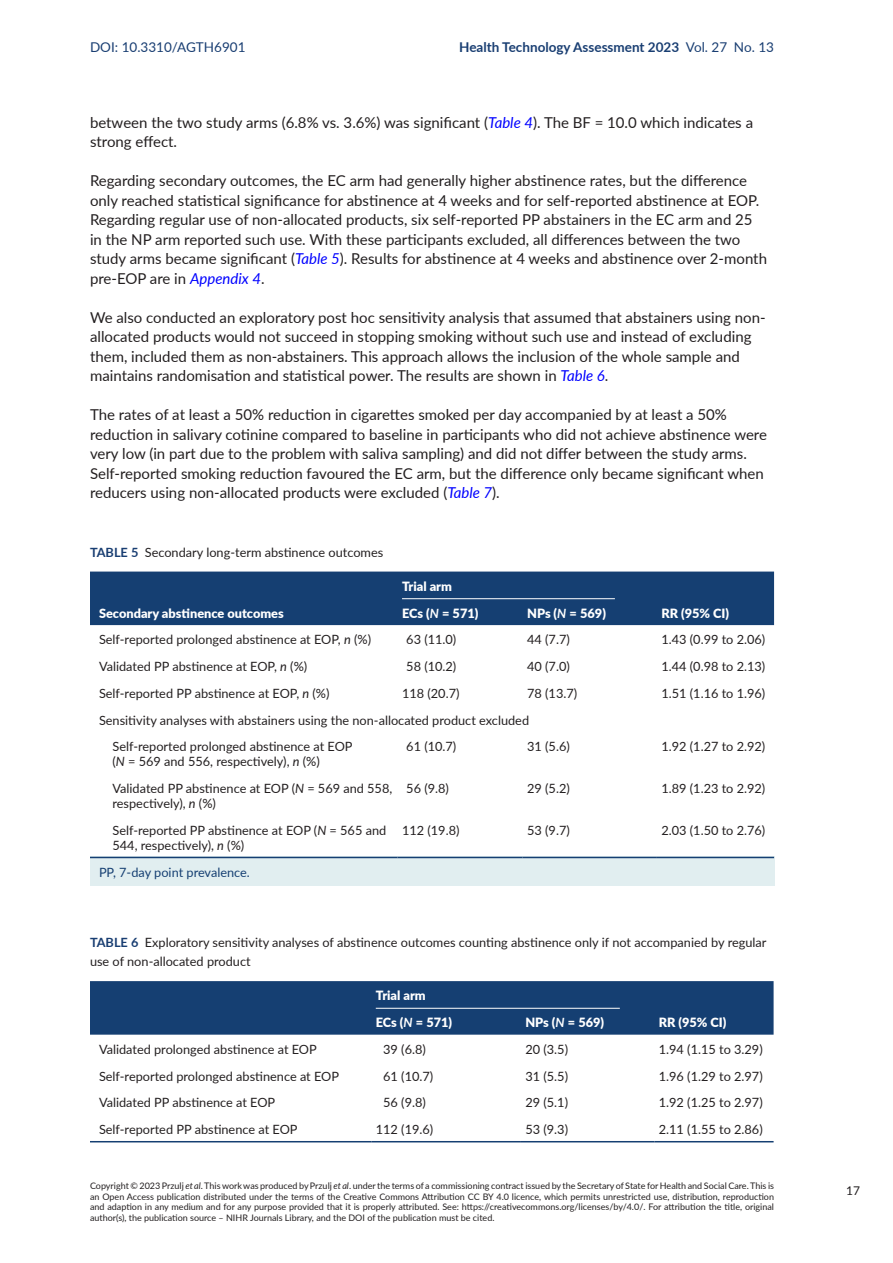
<style>
.page{position:relative;width:893px;height:1263px;background:#fff}
.page>*{position:absolute;margin:0;border:0;box-sizing:border-box;transform-origin:0 0}
.t1{font:15px/19.5px "Lato";color:#231f20}
.t2{font:700 13.5px "Lato";color:#193e72}
.t3{font:13.5px "Lato";color:#193e72}
.t4{font:12.75px/15px "Lato";color:#231f20}
.t5{font:900 12.75px/26.7px "Lato";color:#fff}
.t6{font:12.75px "Lato";color:#153f72}
.t7{font:12px "Lato";color:#231f20}
.t8{font:9px/10.5px "Lato";color:#231f20;text-align:justify}
.s1{font-weight:400}
.s2{font-style:italic;color:#00f}
.s3{font-weight:700;color:#193e72}
.s4{font-weight:700;font-style:italic}
.s5{font-style:italic}
</style>
<div class="page">
<div style="left:90px;top:856px;width:684px;height:29px;background:#e1eef0"></div>
<div style="left:90px;top:572px;width:684px;height:53px;background:#153f72"></div>
<hr style="left:90px;top:857px;width:308px;height:1px;background:#153f72">
<hr style="left:398px;top:857px;width:125px;height:1px;background:#153f72">
<hr style="left:523px;top:857px;width:134px;height:1px;background:#153f72">
<hr style="left:657px;top:857px;width:117px;height:1px;background:#153f72">
<hr style="left:402px;top:598px;width:213px;height:1px;background:#fff">
<div style="left:90px;top:981px;width:684px;height:54px;background:#153f72"></div>
<hr style="left:90px;top:1141px;width:281px;height:1px;background:#153f72">
<hr style="left:371px;top:1141px;width:150px;height:1px;background:#153f72">
<hr style="left:521px;top:1141px;width:133px;height:1px;background:#153f72">
<hr style="left:654px;top:1141px;width:120px;height:1px;background:#153f72">
<hr style="left:376px;top:1008px;width:244px;height:1px;background:#fff">
<p class="t3" style="left:90px;top:37px;width:157px">DOI: 10.3310/AGTH6901</p>
<p class="t2" style="left:459px;top:37px;width:316px">Health Technology Assessment 2023 <span class="s1">Vol. 27 No. 13</span></p>
<p class="t1" style="left:90px;top:112px;width:665px">between the two study arms (6.8% vs. 3.6%) was significant (<span class="s2">Table 4</span>). The BF = 10.0 which indicates a strong effect.</p>
<p class="t1" style="left:90px;top:170px;width:678px">Regarding secondary outcomes, the EC arm had generally higher abstinence rates, but the difference only reached statistical significance for abstinence at 4 weeks and for self-reported abstinence at EOP.<br>Regarding regular use of non-allocated products, six self-reported PP abstainers in the EC arm and 25 in the NP arm reported such use. With these participants excluded, all differences between the two study arms became significant (<span class="s2">Table 5</span>). Results for abstinence at 4 weeks and abstinence over 2-month pre-EOP are in <span class="s2">Appendix 4</span>.</p>
<p class="t1" style="left:90px;top:307px;width:677px">We also conducted an exploratory post hoc sensitivity analysis that assumed that abstainers using non&shy;allocated products would not succeed in stopping smoking without such use and instead of excluding them, included them as non-abstainers. This approach allows the inclusion of the whole sample and maintains randomisation and statistical power. The results are shown in <span class="s2">Table 6</span>.</p>
<p class="t1" style="left:90px;top:404px;width:678px">The rates of at least a 50% reduction in cigarettes smoked per day accompanied by at least a 50% reduction in salivary cotinine compared to baseline in participants who did not achieve abstinence were very low (in part due to the problem with saliva sampling) and did not differ between the study arms.<br>Self-reported smoking reduction favoured the EC arm, but the difference only became significant when reducers using non-allocated products were excluded (<span class="s2">Table 7</span>).</p>
<p class="t4" style="left:90px;top:544px;width:295px"><span class="s3">TABLE 5</span> Secondary long-term abstinence outcomes</p>
<p class="t5" style="left:402px;top:572px;width:52px">Trial arm</p>
<p class="t5" style="left:99px;top:599px;width:186px">Secondary abstinence outcomes</p>
<p class="t5" style="left:402px;top:599px;width:78px">ECs (<span class="s4">N</span> = 571)</p>
<p class="t5" style="left:527px;top:599px;width:80px">NPs (<span class="s4">N</span> = 569)</p>
<p class="t5" style="left:661px;top:599px;width:69px">RR (95% CI)</p>
<p class="t4" style="left:99px;top:632px;width:274px">Self-reported prolonged abstinence at EOP, <span class="s5">n</span> (%)</p>
<p class="t4" style="left:406px;top:632px;width:52px">63 (11.0)</p>
<p class="t4" style="left:527px;top:632px;width:44px">44 (7.7)</p>
<p class="t4" style="left:661px;top:632px;width:105px">1.43 (0.99 to 2.06)</p>
<p class="t4" style="left:99px;top:658px;width:210px">Validated PP abstinence at EOP, <span class="s5">n</span> (%)</p>
<p class="t4" style="left:406px;top:658px;width:52px">58 (10.2)</p>
<p class="t4" style="left:527px;top:658px;width:44px">40 (7.0)</p>
<p class="t4" style="left:661px;top:658px;width:105px">1.44 (0.98 to 2.13)</p>
<p class="t4" style="left:99px;top:685px;width:232px">Self-reported PP abstinence at EOP, <span class="s5">n</span> (%)</p>
<p class="t4" style="left:402px;top:685px;width:59px">118 (20.7)</p>
<p class="t4" style="left:527px;top:685px;width:52px">78 (13.7)</p>
<p class="t4" style="left:661px;top:685px;width:105px">1.51 (1.16 to 1.96)</p>
<p class="t4" style="left:112px;top:706px;width:418px;line-height:26.7px;text-indent:-14px">Sensitivity analyses with abstainers using the non-allocated product excluded<br>Self-reported prolonged abstinence at EOP</p>
<p class="t4" style="left:112px;top:754px;width:209px">(<span class="s5">N</span> = 569 and 556, respectively), <span class="s5">n</span> (%)</p>
<p class="t4" style="left:406px;top:739px;width:52px">61 (10.7)</p>
<p class="t4" style="left:527px;top:739px;width:44px">31 (5.6)</p>
<p class="t4" style="left:661px;top:739px;width:105px">1.92 (1.27 to 2.92)</p>
<p class="t4" style="left:112px;top:780px;width:281px">Validated PP abstinence at EOP (<span class="s5">N</span> = 569 and 558, respectively), <span class="s5">n</span> (%)</p>
<p class="t4" style="left:406px;top:780px;width:44px">56 (9.8)</p>
<p class="t4" style="left:527px;top:780px;width:44px">29 (5.2)</p>
<p class="t4" style="left:661px;top:780px;width:105px">1.89 (1.23 to 2.92)</p>
<p class="t4" style="left:112px;top:822px;width:275px">Self-reported PP abstinence at EOP (<span class="s5">N</span> = 565 and<br>544, respectively), <span class="s5">n</span> (%)</p>
<p class="t4" style="left:402px;top:822px;width:59px">112 (19.8)</p>
<p class="t4" style="left:527px;top:822px;width:44px">53 (9.7)</p>
<p class="t4" style="left:661px;top:822px;width:105px">2.03 (1.50 to 2.76)</p>
<p class="t6" style="left:99px;top:863px;width:152px">PP, 7-day point prevalence.</p>
<p class="t4" style="left:90px;top:932px;width:678px;line-height:19.5px"><span class="s3">TABLE 6</span> Exploratory sensitivity analyses of abstinence outcomes counting abstinence only if not accompanied by regular use of non-allocated product</p>
<p class="t5" style="left:376px;top:982px;width:78px">Trial arm<br>ECs (<span class="s4">N</span> = 571)</p>
<p class="t5" style="left:525px;top:1008px;width:80px">NPs (<span class="s4">N</span> = 569)</p>
<p class="t5" style="left:659px;top:1008px;width:69px">RR (95% CI)</p>
<p class="t4" style="left:99px;top:1041px;width:219px">Validated prolonged abstinence at EOP</p>
<p class="t4" style="left:383px;top:1041px;width:44px">39 (6.8)</p>
<p class="t4" style="left:525px;top:1041px;width:44px">20 (3.5)</p>
<p class="t4" style="left:659px;top:1041px;width:105px">1.94 (1.15 to 3.29)</p>
<p class="t4" style="left:99px;top:1068px;width:242px">Self-reported prolonged abstinence at EOP</p>
<p class="t4" style="left:383px;top:1068px;width:52px">61 (10.7)</p>
<p class="t4" style="left:525px;top:1068px;width:44px">31 (5.5)</p>
<p class="t4" style="left:659px;top:1068px;width:105px">1.96 (1.29 to 2.97)</p>
<p class="t4" style="left:99px;top:1095px;width:178px">Validated PP abstinence at EOP</p>
<p class="t4" style="left:383px;top:1095px;width:44px">56 (9.8)</p>
<p class="t4" style="left:525px;top:1095px;width:44px">29 (5.1)</p>
<p class="t4" style="left:659px;top:1095px;width:105px">1.92 (1.25 to 2.97)</p>
<p class="t4" style="left:99px;top:1121px;width:200px">Self-reported PP abstinence at EOP</p>
<p class="t4" style="left:376px;top:1121px;width:59px">112 (19.6)</p>
<p class="t4" style="left:525px;top:1121px;width:44px">53 (9.3)</p>
<p class="t4" style="left:659px;top:1121px;width:105px">2.11 (1.55 to 2.86)</p>
<p class="t8" style="left:90px;top:1180px;width:685px">Copyright © 2023 Przulj <span class="s5">et al</span>. This work was produced by Przulj <span class="s5">et al</span>. under the terms of a commissioning contract issued by the Secretary of State for Health and Social Care. This is an Open Access publication distributed under the terms of the Creative Commons Attribution CC BY 4.0 licence, which permits unrestricted use, distribution, reproduction and adaption in any medium and for any purpose provided that it is properly attributed. See: https://creativecommons.org/licenses/by/4.0/. For attribution the title, original author(s), the publication source – NIHR Journals Library, and the DOI of the publication must be cited.</p>
<p class="t7" style="left:846px;top:1182px;width:15px">17</p>
</div>
